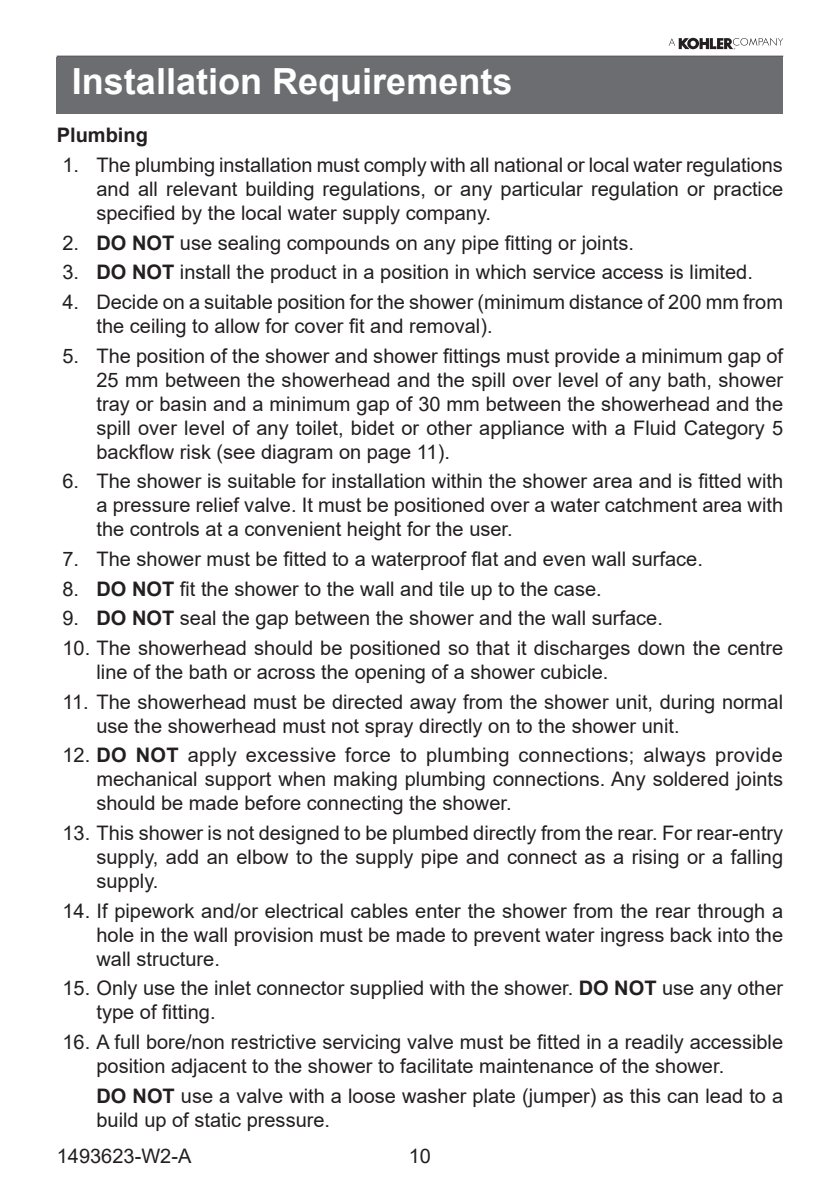
<style>
.page{position:relative;width:840px;height:1191px;background:#fff}
.page>*{position:absolute;margin:0;border:0;box-sizing:border-box;transform-origin:0 0}
.t1{font:700 36px "Arial";color:#fff}
.t2{font:20px/24px "Arial";color:#231f20;text-align:justify}
.t3{font:700 20px "Arial";color:#231f20}
.s1{font-weight:700}
</style>
<div class="page">
<hr style="left:57px;top:56px;width:725px;height:1px;background:#231f20">
<svg style="left:668px;top:38px;width:114px;height:11px"></svg>
<div style="left:57px;top:57px;width:725px;height:56px;background:#6c6d70"></div>
<h1 class="t1" style="left:72px;top:56px;width:442px">Installation Requirements</h1>
<p class="t3" style="left:57px;top:121px;width:93px">Plumbing</p>
<p class="t2" style="left:96px;top:153px;width:687px;text-indent:-34px">1. The plumbing installation must comply with all national or local water regulations and all relevant building regulations, or any particular regulation or practice specified by the local water supply company.</p>
<p class="t2" style="left:62px;top:230px;width:572px">2. <span class="s1">DO NOT</span> use sealing compounds on any pipe fitting or joints.</p>
<p class="t2" style="left:62px;top:260px;width:691px">3. <span class="s1">DO NOT</span> install the product in a position in which service access is limited.</p>
<p class="t2" style="left:96px;top:290px;width:687px;text-indent:-34px">4. Decide on a suitable position for the shower (minimum distance of 200 mm from the ceiling to allow for cover fit and removal).</p>
<p class="t2" style="left:96px;top:343px;width:688px;text-indent:-34px">5. The position of the shower and shower fittings must provide a minimum gap of 25 mm between the showerhead and the spill over level of any bath, shower tray or basin and a minimum gap of 30 mm between the showerhead and the spill over level of any toilet, bidet or other appliance with a Fluid Category 5 backflow risk (see diagram on page 11).</p>
<p class="t2" style="left:96px;top:469px;width:687px;text-indent:-34px">6. The shower is suitable for installation within the shower area and is fitted with a pressure relief valve. It must be positioned over a water catchment area with the controls at a convenient height for the user.</p>
<p class="t2" style="left:62px;top:547px;width:641px">7. The shower must be fitted to a waterproof flat and even wall surface.</p>
<p class="t2" style="left:62px;top:576px;width:540px">8. <span class="s1">DO NOT</span> fit the shower to the wall and tile up to the case.</p>
<p class="t2" style="left:62px;top:606px;width:601px">9. <span class="s1">DO NOT</span> seal the gap between the shower and the wall surface.</p>
<p class="t2" style="left:96px;top:636px;width:687px;text-indent:-34px">10. The showerhead should be positioned so that it discharges down the centre line of the bath or across the opening of a shower cubicle.</p>
<p class="t2" style="left:96px;top:689px;width:687px;text-indent:-34px">11. The showerhead must be directed away from the shower unit, during normal use the showerhead must not spray directly on to the shower unit.</p>
<p class="t2" style="left:96px;top:743px;width:687px;text-indent:-34px">12. <span class="s1">DO NOT</span> apply excessive force to plumbing connections; always provide mechanical support when making plumbing connections. Any soldered joints should be made before connecting the shower.</p>
<p class="t2" style="left:96px;top:821px;width:688px;text-indent:-34px">13. This shower is not designed to be plumbed directly from the rear. For rear-entry supply, add an elbow to the supply pipe and connect as a rising or a falling supply.</p>
<p class="t2" style="left:96px;top:898px;width:687px;text-indent:-34px">14. If pipework and/or electrical cables enter the shower from the rear through a hole in the wall provision must be made to prevent water ingress back into the wall structure.</p>
<p class="t2" style="left:96px;top:976px;width:687px;text-indent:-34px">15. Only use the inlet connector supplied with the shower. <span class="s1">DO NOT</span> use any other type of fitting.</p>
<p class="t2" style="left:96px;top:1030px;width:687px;text-indent:-34px">16. A full bore/non restrictive servicing valve must be fitted in a readily accessible position adjacent to the shower to facilitate maintenance of the shower.</p>
<p class="t2" style="left:96px;top:1083px;width:688px"><span class="s1">DO NOT</span> use a valve with a loose washer plate (jumper) as this can lead to a build up of static pressure.</p>
<p class="t2" style="left:57px;top:1143px;width:136px">1493623-W2-A</p>
<p class="t2" style="left:408px;top:1143px;width:24px">10</p>
</div>
